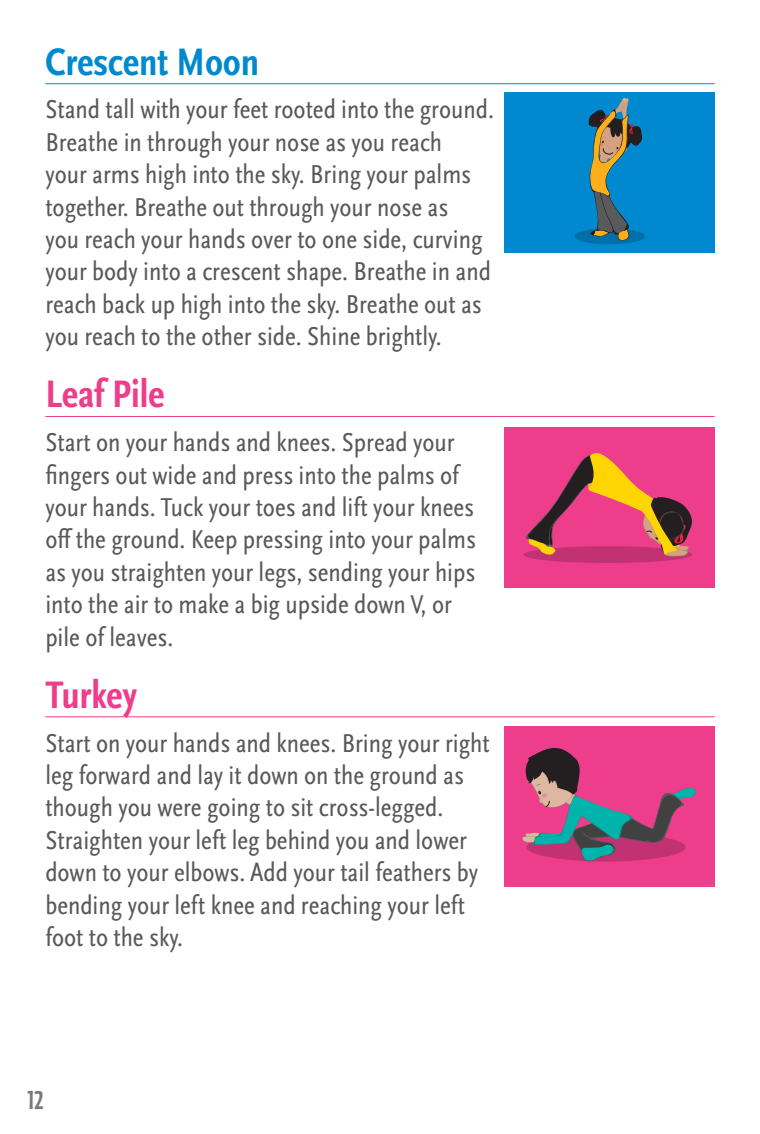
<style>
.page{position:relative;width:760px;height:1134px;background:#fff}
.page>*{position:absolute;margin:0;border:0;box-sizing:border-box;transform-origin:0 0}
.t1{font:700 condensed 40px "Scala Sans OT";color:#ee3d8a}
.t2{font:700 condensed 40px "Scala Sans OT";color:#0089cf}
.t3{font:condensed 27.2px/32.4px "Scala Sans OT";color:#58595b}
.t4{font:700 26.4px "Cafeteria";color:#77787b}
</style>
<div class="page">
<hr style="left:45px;top:83px;width:669px;height:1px;background:#0089cf">
<hr style="left:45px;top:416px;width:669px;height:1px;background:#ee3d8a">
<hr style="left:45px;top:716px;width:669px;height:1px;background:#ee3d8a">
<div style="left:503px;top:427px;width:211px;height:161px;background:#ee3d8a"></div>
<div style="left:523px;top:546px;width:169px;height:17px;background:#c23171;border-radius:50%"></div>
<svg style="left:523px;top:453px;width:169px;height:104px"></svg>
<div style="left:503px;top:727px;width:211px;height:160px;background:#ee3d8a"></div>
<svg style="left:522px;top:748px;width:173px;height:113px"></svg>
<div style="left:503px;top:92px;width:211px;height:161px;background:#0089cf"></div>
<div style="left:574px;top:228px;width:71px;height:16px;background:#0070aa;border-radius:50%"></div>
<svg style="left:583px;top:98px;width:62px;height:144px"></svg>
<h1 class="t2" style="left:45px;top:40px;width:215px">Crescent Moon</h1>
<p class="t3" style="left:45px;top:94px;width:450px">Stand tall with your feet rooted into the ground.<br>Breathe in through your nose as you reach<br>your arms high into the sky. Bring your palms together. Breathe out through your nose as<br>you reach your hands over to one side, curving your body into a crescent shape. Breathe in and reach back up high into the sky. Breathe out as you reach to the other side. Shine brightly.</p>
<h1 class="t1" style="left:45px;top:372px;width:120px">Leaf Pile</h1>
<p class="t3" style="left:45px;top:427px;width:432px">Start on your hands and knees. Spread your fingers out wide and press into the palms of your hands. Tuck your toes and lift your knees off the ground. Keep pressing into your palms as you straighten your legs, sending your hips into the air to make a big upside down V, or pile of leaves.</p>
<h1 class="t1" style="left:45px;top:673px;width:93px">Turkey</h1>
<p class="t3" style="left:45px;top:727px;width:446px">Start on your hands and knees. Bring your right leg forward and lay it down on the ground as though you were going to sit cross-legged.<br>Straighten your left leg behind you and lower down to your elbows. Add your tail feathers by bending your left knee and reaching your left foot to the sky.</p>
<p class="t4" style="left:28px;top:1085px;width:18px">12</p>
</div>
